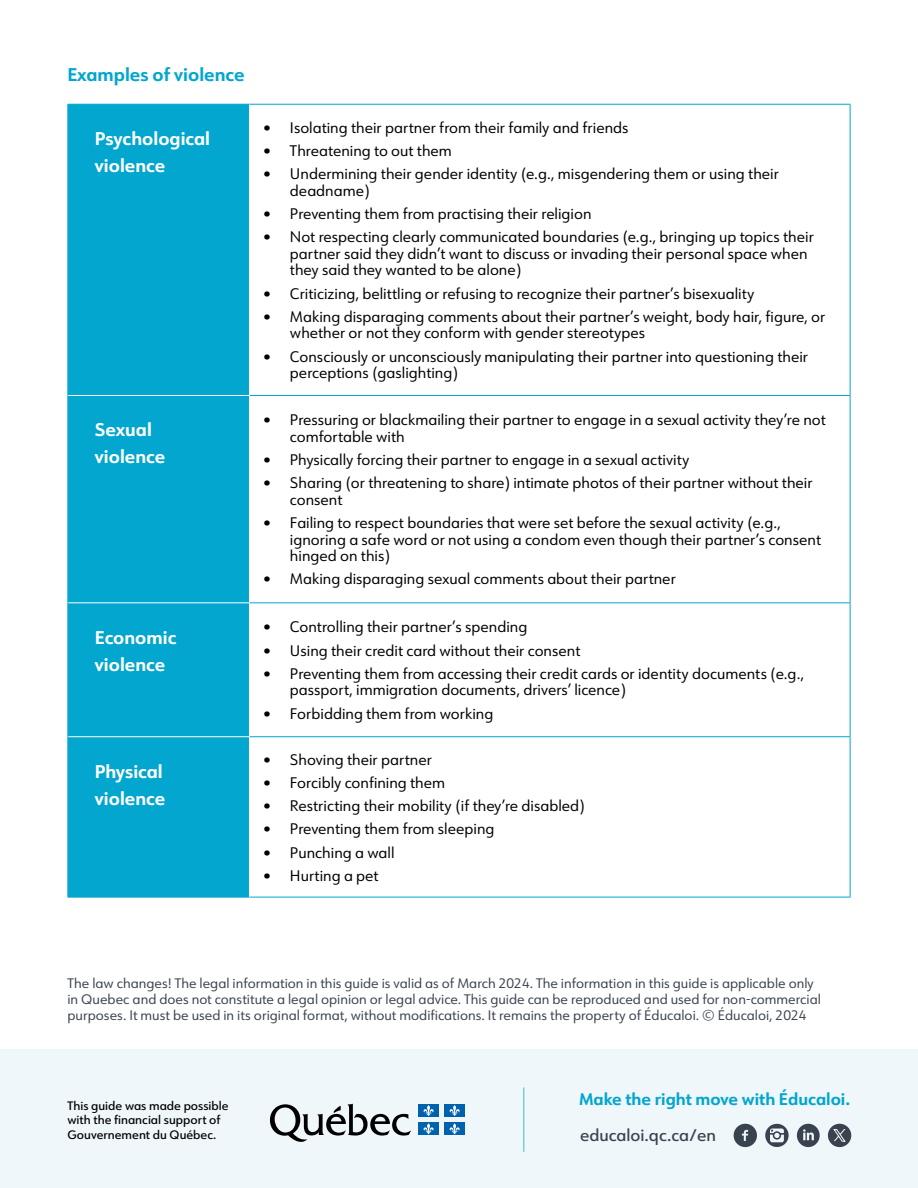
<style>
.page{position:relative;width:918px;height:1188px;background:#fff}
.page>*{position:absolute;margin:0;border:0;box-sizing:border-box;transform-origin:0 0}
.t1{font:700 18px/27px "URW Form";color:#fff}
.t2{font:700 18px "URW Form";color:#02a6cf}
.t3{font:700 16.5px "URW Form";color:#02a6cf}
.t4{font:500 16.5px "URW Form";color:#39424f}
.t5{font:15px/16.5px "URW Form";color:#000}
.t6{font:13.5px/16.2px "URW Form";color:#39424f}
.t7{font:500 12px/14.4px "URW Form";color:#000}
</style>
<div class="page">
<div style="left:0;top:1050px;width:918px;height:138px;background:#eff7fb"></div>
<div style="left:69px;top:105px;width:180px;height:792px;background:#02a6cf"></div>
<hr style="left:249px;top:104px;width:601px;height:1px;background:#02a6cf">
<hr style="left:850px;top:105px;width:1px;height:290px;background:#02a6cf">
<hr style="left:850px;top:396px;width:1px;height:206px;background:#02a6cf">
<hr style="left:850px;top:603px;width:1px;height:133px;background:#02a6cf">
<hr style="left:850px;top:737px;width:1px;height:160px;background:#02a6cf">
<hr style="left:249px;top:897px;width:601px;height:1px;background:#02a6cf">
<hr style="left:68px;top:104px;width:181px;height:1px;background:#02a6cf">
<hr style="left:68px;top:105px;width:1px;height:290px;background:#02a6cf">
<hr style="left:68px;top:395px;width:1px;height:208px;background:#02a6cf">
<hr style="left:68px;top:603px;width:1px;height:134px;background:#02a6cf">
<hr style="left:68px;top:737px;width:1px;height:160px;background:#02a6cf">
<hr style="left:68px;top:897px;width:181px;height:1px;background:#02a6cf">
<hr style="left:68px;top:395px;width:182px;height:1px;background:#fff">
<hr style="left:68px;top:602px;width:182px;height:1px;background:#fff">
<hr style="left:68px;top:736px;width:182px;height:1px;background:#fff">
<hr style="left:250px;top:395px;width:600px;height:1px;background:#02a6cf">
<hr style="left:250px;top:602px;width:600px;height:1px;background:#02a6cf">
<hr style="left:250px;top:736px;width:600px;height:1px;background:#02a6cf">
<svg style="left:734px;top:1124px;width:23px;height:23px"></svg>
<svg style="left:797px;top:1124px;width:23px;height:23px"></svg>
<svg style="left:765px;top:1124px;width:24px;height:23px"></svg>
<svg style="left:770px;top:1129px;width:14px;height:13px"></svg>
<svg style="left:270px;top:1104px;width:141px;height:38px"></svg>
<div style="left:418px;top:1104px;width:21px;height:13px;background:#0061ad"></div>
<svg style="left:423px;top:1105px;width:11px;height:11px"></svg>
<div style="left:445px;top:1104px;width:20px;height:13px;background:#0061ad"></div>
<svg style="left:449px;top:1105px;width:11px;height:11px"></svg>
<div style="left:418px;top:1123px;width:21px;height:12px;background:#0061ad"></div>
<svg style="left:423px;top:1123px;width:11px;height:11px"></svg>
<div style="left:445px;top:1123px;width:20px;height:12px;background:#0061ad"></div>
<svg style="left:449px;top:1123px;width:11px;height:11px"></svg>
<hr style="left:523px;top:1087px;width:1px;height:65px;background:#02a6cf">
<div style="left:828px;top:1124px;width:23px;height:23px;background:#39424f;border-radius:50%"></div>
<svg style="left:833px;top:1129px;width:13px;height:13px"></svg>
<p class="t2" style="left:68px;top:62px;width:179px">Examples of violence</p>
<p class="t1" style="left:95px;top:124px;width:117px">Psychological violence</p>
<p class="t5" style="left:263px;top:119px;width:367px">• Isolating their partner from their family and friends</p>
<p class="t5" style="left:263px;top:142px;width:190px">• Threatening to out them</p>
<p class="t5" style="left:290px;top:165px;width:491px;text-indent:-27px">• Undermining their gender identity (e.g., misgendering them or using their deadname)</p>
<p class="t5" style="left:263px;top:205px;width:330px">• Preventing them from practising their religion</p>
<p class="t5" style="left:290px;top:228px;width:525px;text-indent:-27px">• Not respecting clearly communicated boundaries (e.g., bringing up topics their partner said they didn’t want to discuss or invading their personal space when they said they wanted to be alone)</p>
<p class="t5" style="left:263px;top:285px;width:493px">• Criticizing, belittling or refusing to recognize their partner’s bisexuality</p>
<p class="t5" style="left:290px;top:308px;width:537px;text-indent:-27px">• Making disparaging comments about their partner’s weight, body hair, figure, or whether or not they conform with gender stereotypes</p>
<p class="t5" style="left:290px;top:348px;width:520px;text-indent:-27px">• Consciously or unconsciously manipulating their partner into questioning their perceptions (gaslighting)</p>
<p class="t1" style="left:95px;top:416px;width:72px">Sexual violence</p>
<p class="t5" style="left:290px;top:411px;width:537px;text-indent:-27px">• Pressuring or blackmailing their partner to engage in a sexual activity they’re not comfortable with</p>
<p class="t5" style="left:263px;top:451px;width:428px">• Physically forcing their partner to engage in a sexual activity</p>
<p class="t5" style="left:290px;top:474px;width:524px;text-indent:-27px">• Sharing (or threatening to share) intimate photos of their partner without their consent</p>
<p class="t5" style="left:290px;top:514px;width:533px;text-indent:-27px">• Failing to respect boundaries that were set before the sexual activity (e.g., ignoring a safe word or not using a condom even though their partner’s consent hinged on this)</p>
<p class="t5" style="left:263px;top:570px;width:414px">• Making disparaging sexual comments about their partner</p>
<p class="t1" style="left:95px;top:623px;width:83px">Economic violence</p>
<p class="t1" style="left:95px;top:757px;width:72px">Physical violence</p>
<p class="t5" style="left:263px;top:618px;width:266px">• Controlling their partner’s spending</p>
<p class="t5" style="left:263px;top:642px;width:319px">• Using their credit card without their consent</p>
<p class="t5" style="left:290px;top:665px;width:516px;text-indent:-27px">• Preventing them from accessing their credit cards or identity documents (e.g., passport, immigration documents, drivers’ licence)</p>
<p class="t5" style="left:263px;top:705px;width:232px">• Forbidding them from working</p>
<p class="t5" style="left:263px;top:750px;width:171px">• Shoving their partner</p>
<p class="t5" style="left:263px;top:774px;width:184px">• Forcibly confining them</p>
<p class="t5" style="left:263px;top:797px;width:323px">• Restricting their mobility (if they’re disabled)</p>
<p class="t5" style="left:263px;top:820px;width:233px">• Preventing them from sleeping</p>
<p class="t5" style="left:263px;top:843px;width:133px">• Punching a wall</p>
<p class="t5" style="left:263px;top:867px;width:117px">• Hurting a pet</p>
<p class="t6" style="left:68px;top:975px;width:755px">The law changes! The legal information in this guide is valid as of March 2024. The information in this guide is applicable only in Quebec and does not constitute a legal opinion or legal advice. This guide can be reproduced and used for non-commercial purposes. It must be used in its original format, without modifications. It remains the property of Éducaloi. © Éducaloi, 2024</p>
<p class="t7" style="left:68px;top:1098px;width:163px">This guide was made possible with the financial support of<br>Gouvernement du Québec.</p>
<p class="t3" style="left:579px;top:1087px;width:273px">Make the right move with Éducaloi.</p>
<p class="t4" style="left:580px;top:1124px;width:138px">educaloi.qc.ca/en</p>
</div>
